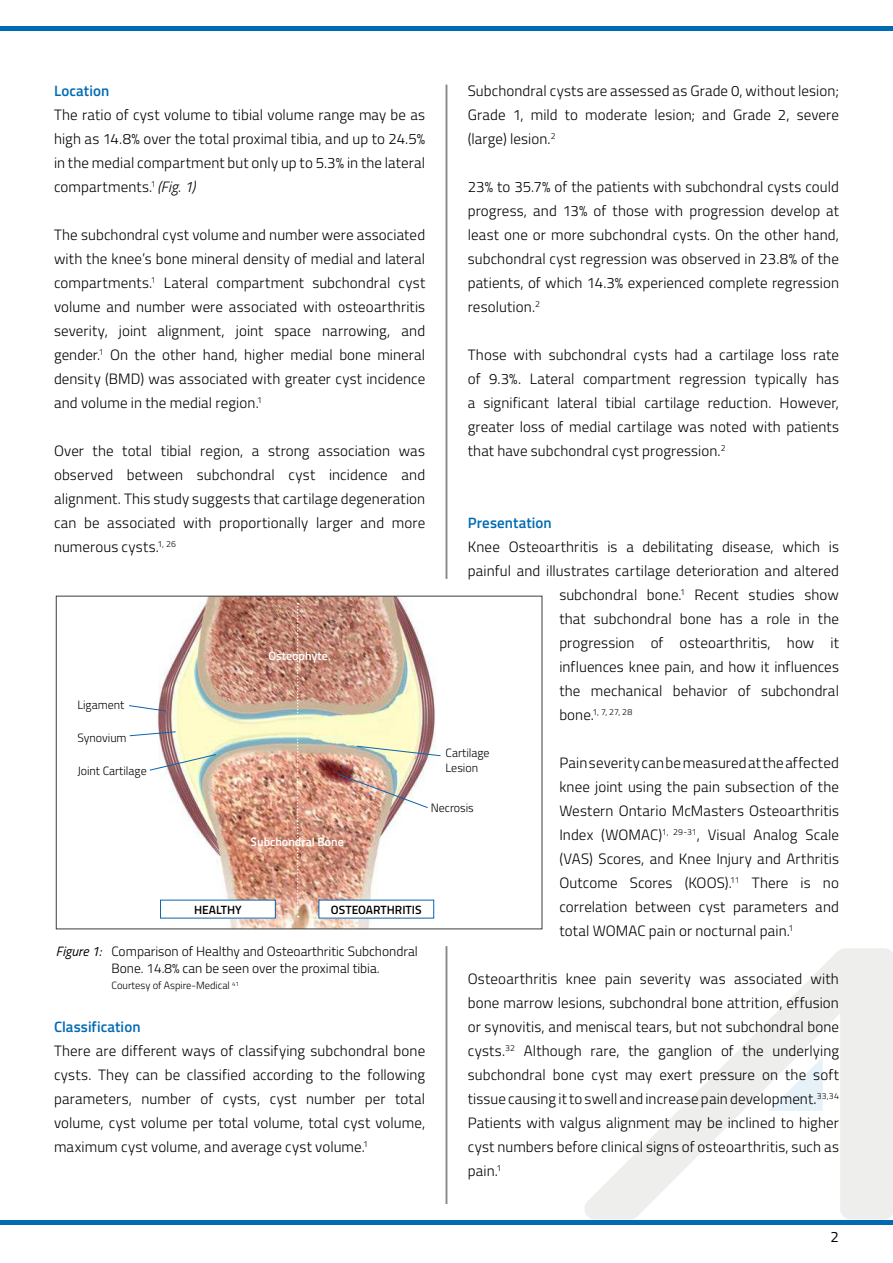
<style>
.page{position:relative;width:893px;height:1263px;background:#fff}
.page>*{position:absolute;margin:0;border:0;box-sizing:border-box;transform-origin:0 0}
.t1{font:300 15px/24px "Titillium";letter-spacing:.005em;color:#000;text-align:justify}
.t2{font:600 15px "Titillium";letter-spacing:.005em;color:#006bb3}
.t3{font:15px "Titillium";color:#000}
.t4{font:300 13.5px/16.5px "Titillium";color:#000}
.t5{font:300 12px/14.4px "Titillium";color:#000}
.t6{font:600 12px "Titillium";color:#fff}
.t7{font:600 12px "Titillium";color:#000}
.t8{font:300 10.5px "Titillium";color:#000}
.t9{font:300 8.7px "Titillium";color:#000}
.s1{font-style:italic}
.s2{font-size:15px}
.s3{font-weight:400;font-style:italic}
</style>
<div class="page">
<hr style="left:0;top:27px;width:893px;height:4px;background:#006bb3">
<hr style="left:0;top:1220px;width:893px;height:4px;background:#006bb3">
<svg style="left:585px;top:948px;width:308px;height:271px"></svg>
<svg style="left:768px;top:1057px;width:55px;height:54px"></svg>
<img style="left:129px;top:598px;width:312px;height:329px">
<div style="left:56px;top:596px;width:486px;height:333px;border:1px solid #3c3c3b"></div>
<hr style="left:446px;top:85px;width:1px;height:494px;background:#878786">
<hr style="left:446px;top:946px;width:1px;height:258px;background:#878786">
<div style="left:161px;top:900px;width:114px;height:18px;background:#fff"></div>
<div style="left:319px;top:900px;width:115px;height:18px;background:#fff"></div>
<svg style="left:297px;top:603px;width:2px;height:314px"></svg>
<svg style="left:129px;top:705px;width:38px;height:7px"></svg>
<svg style="left:129px;top:731px;width:47px;height:5px"></svg>
<svg style="left:149px;top:754px;width:68px;height:17px"></svg>
<svg style="left:356px;top:745px;width:85px;height:11px"></svg>
<img style="left:338px;top:773px;width:91px;height:35px">
<p class="t1" style="left:468px;top:80px;width:373px">Subchondral cysts are assessed as Grade 0, without lesion; Grade 1, mild to moderate lesion; and Grade 2, severe (large) lesion.<sup>2</sup></p>
<p class="t1" style="left:468px;top:176px;width:373px">23% to 35.7% of the patients with subchondral cysts could progress, and 13% of those with progression develop at least one or more subchondral cysts. On the other hand, subchondral cyst regression was observed in 23.8% of the patients, of which 14.3% experienced complete regression resolution.<sup>2</sup></p>
<p class="t1" style="left:468px;top:344px;width:373px">Those with subchondral cysts had a cartilage loss rate of 9.3%. Lateral compartment regression typically has a significant lateral tibial cartilage reduction. However, greater loss of medial cartilage was noted with patients that have subchondral cyst progression.<sup>2</sup></p>
<p class="t2" style="left:54px;top:85px;width:57px">Location</p>
<p class="t1" style="left:54px;top:104px;width:373px">The ratio of cyst volume to tibial volume range may be as high as 14.8% over the total proximal tibia, and up to 24.5% in the medial compartment but only up to 5.3% in the lateral compartments.<sup>1</sup> <span class="s1">(Fig. 1)</span></p>
<p class="t1" style="left:54px;top:224px;width:373px">The subchondral cyst volume and number were associated with the knee’s bone mineral density of medial and lateral compartments.<sup>1</sup> Lateral compartment subchondral cyst volume and number were associated with osteoarthritis severity, joint alignment, joint space narrowing, and gender.<sup>1</sup> On the other hand, higher medial bone mineral density (BMD) was associated with greater cyst incidence and volume in the medial region.<sup>1</sup></p>
<p class="t1" style="left:54px;top:440px;width:373px">Over the total tibial region, a strong association was observed between subchondral cyst incidence and alignment. This study suggests that cartilage degeneration can be associated with proportionally larger and more numerous cysts.<sup>1,</sup> <sup>26</sup></p>
<p class="t2" style="left:468px;top:517px;width:86px">Presentation</p>
<p class="t1" style="left:468px;top:536px;width:373px;text-align:right">Knee Osteoarthritis is a debilitating disease, which is painful and illustrates cartilage deterioration and altered subchondral bone.<sup>1</sup> Recent studies show<br>that subchondral bone has a role in the<br>progression of osteoarthritis, how it<br>influences knee pain, and how it influences<br>the mechanical behavior of subchondral</p>
<p class="t9" style="left:559px;top:708px;width:74px"><span class="s2">bone.</span>1, 7, 27, 28</p>
<p class="t1" style="left:559px;top:752px;width:281px">Pain severity can be measured at the affected knee joint using the pain subsection of the Western Ontario McMasters Osteoarthritis Index (WOMAC)<sup>1,</sup> <sup>29-31</sup>, Visual Analog Scale (VAS) Scores, and Knee Injury and Arthritis Outcome Scores (KOOS).<sup>11</sup> There is no correlation between cyst parameters and total WOMAC pain or nocturnal pain.<sup>1</sup></p>
<p class="t1" style="left:468px;top:968px;width:373px">Osteoarthritis knee pain severity was associated with bone marrow lesions, subchondral bone attrition, effusion or synovitis, and meniscal tears, but not subchondral bone cysts.<sup>32</sup> Although rare, the ganglion of the underlying subchondral bone cyst may exert pressure on the soft tissue causing it to swell and increase pain development.<sup>33,34<br></sup>Patients with valgus alignment may be inclined to higher cyst numbers before clinical signs of osteoarthritis, such as pain.<sup>1</sup></p>
<p class="t6" style="left:268px;top:651px;width:61px">Osteophyte</p>
<p class="t5" style="left:77px;top:698px;width:48px">Ligament</p>
<p class="t5" style="left:77px;top:731px;width:51px">Synovium</p>
<p class="t5" style="left:77px;top:765px;width:71px">Joint Cartilage</p>
<p class="t5" style="left:446px;top:747px;width:46px">Cartilage<br>Lesion</p>
<p class="t5" style="left:431px;top:801px;width:45px">Necrosis</p>
<p class="t6" style="left:251px;top:837px;width:95px">Subchondral Bone</p>
<p class="t7" style="left:194px;top:905px;width:49px">HEALTHY</p>
<p class="t7" style="left:331px;top:905px;width:92px">OSTEOARTHRITIS</p>
<p class="t4" style="left:111px;top:945px;width:308px;text-indent:-55px"><span class="s3">Figure 1:</span> Comparison of Healthy and Osteoarthritic Subchondral<br>Bone. 14.8% can be seen over the proximal tibia.</p>
<p class="t8" style="left:111px;top:981px;width:129px">Courtesy of Aspire-Medical <sup>41</sup></p>
<p class="t2" style="left:54px;top:1021px;width:88px">Classification</p>
<p class="t1" style="left:54px;top:1040px;width:373px">There are different ways of classifying subchondral bone cysts. They can be classified according to the following parameters, number of cysts, cyst number per total volume, cyst volume per total volume, total cyst volume, maximum cyst volume, and average cyst volume.<sup>1</sup></p>
<p class="t3" style="left:831px;top:1230px;width:10px">2</p>
</div>
